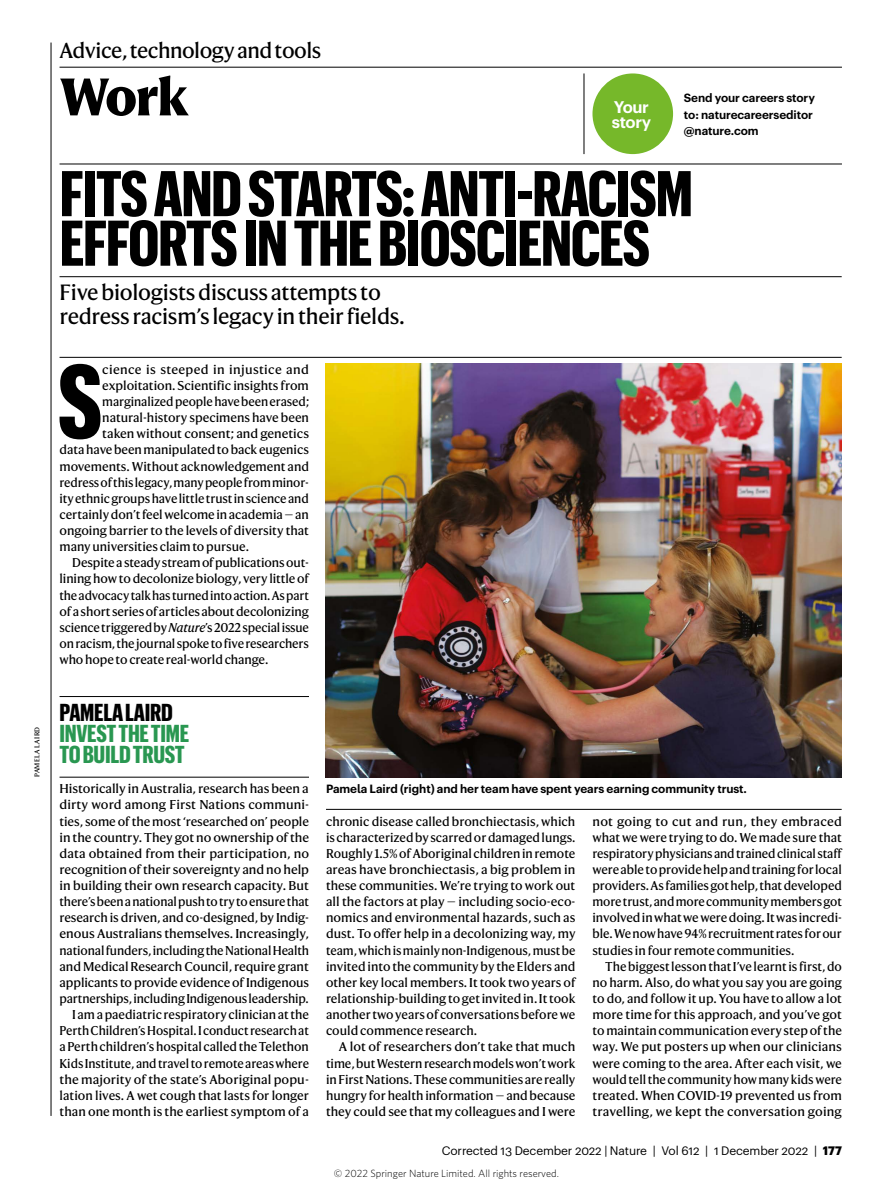
<style>
.page{position:relative;width:893px;height:1187px;background:#fff}
.page>*{position:absolute;margin:0;border:0;box-sizing:border-box;transform-origin:0 0}
.t1{font:700 102.6px "Graphik X Cond";color:#000}
.t2{font:700 63px/49.5px "Graphik X Cond";letter-spacing:-.02em;color:#000}
.t3{font:800 51px "Harding";color:#000}
.t4{font:700 24px/21px "Graphik X Cond";letter-spacing:-.01em;color:#299751}
.t5{font:700 24px "Graphik X Cond";letter-spacing:-.01em;color:#000}
.t6{font:21.3px/24.3px "Harding Text";letter-spacing:-.015em;color:#000}
.t7{font:21px "Harding Text";letter-spacing:-.025em;color:#000}
.t8{font:600 16.5px/15px "Graphik Naturel";letter-spacing:-.025em;color:#fff}
.t9{font:12.3px/16.2px "Harding Text";letter-spacing:-.005em;color:#000;text-align:justify}
.t10{font:12.3px "Harding Text";letter-spacing:.025em;color:#000}
.t11{font:12px "Graphik Naturel";letter-spacing:-.01em;color:#000}
.t12{font:600 11.7px/16.2px "Graphik Naturel";letter-spacing:-.005em;color:#000}
.t13{font:300 10.5px "Whitney";color:#000}
.t14{font:6.75px "Harding Text";letter-spacing:.05em;color:#000}
.s1{font-style:italic}
.s2{font-weight:700}
</style>
<div class="page">
<hr style="left:60px;top:276px;width:782px;height:1px;background:#000">
<hr style="left:60px;top:357px;width:782px;height:1px;background:#000">
<img style="left:326px;top:364px;width:516px;height:413px">
<hr style="left:326px;top:809px;width:516px;height:1px;background:#000">
<hr style="left:60px;top:696px;width:249px;height:1px;background:#000">
<hr style="left:60px;top:776px;width:249px;height:1px;background:#000">
<hr style="left:51px;top:43px;width:1px;height:1072px;background:#000">
<hr style="left:60px;top:164px;width:782px;height:1px;background:#000">
<hr style="left:60px;top:67px;width:782px;height:1px;background:#000">
<div style="left:592px;top:73px;width:81px;height:81px;background:#76b82a;border-radius:50%"></div>
<hr style="left:584px;top:73px;width:1px;height:81px;background:#000">
<p class="t14" style="left:33px;top:777px;width:52px;rotate:-90deg">PAMELA LAIRD</p>
<h3 class="t7" style="left:60px;top:37px;width:263px">Advice, technology and tools</h3>
<h3 class="t3" style="left:60px;top:65px;width:131px">Work</h3>
<h3 class="t8" style="left:612px;top:98px;width:41px">Your story</h3>
<p class="t12" style="left:684px;top:89px;width:133px">Send your careers story to: naturecareerseditor @nature.com</p>
<h2 class="t2" style="left:60px;top:164px;width:635px">FITS AND STARTS: ANTI-RACISM<br>EFFORTS IN THE BIOSCIENCES</h2>
<h3 class="t6" style="left:60px;top:280px;width:347px">Five biologists discuss attempts to redress racism’s legacy in their fields.</h3>
<h1 class="t1" style="left:58px;top:328px;width:47px">S</h1>
<p class="t10" style="left:102px;top:362px;width:208px">cience is steeped in injustice and</p>
<p class="t9" style="left:102px;top:377px;width:208px">exploitation. Scientific insights from</p>
<p class="t9" style="left:102px;top:393px;width:208px">marginalized people have been erased;</p>
<p class="t9" style="left:102px;top:410px;width:208px">natural-history specimens have been</p>
<p class="t9" style="left:102px;top:426px;width:208px">taken without consent; and genetics</p>
<p class="t9" style="left:60px;top:442px;width:251px">data have been manipulated to back eugenics</p>
<p class="t9" style="left:60px;top:458px;width:251px">movements. Without acknowledgement and</p>
<p class="t9" style="left:60px;top:474px;width:251px">redress of this legacy, many people from minor-</p>
<p class="t9" style="left:60px;top:490px;width:251px">ity ethnic groups have little trust in science and</p>
<p class="t9" style="left:60px;top:506px;width:251px">certainly don’t feel welcome in academia — an</p>
<p class="t9" style="left:60px;top:522px;width:251px">ongoing barrier to the levels of diversity that</p>
<p class="t9" style="left:60px;top:539px;width:191px">many universities claim to pursue.</p>
<p class="t9" style="left:72px;top:555px;width:238px">Despite a steady stream of publications out-</p>
<p class="t9" style="left:60px;top:571px;width:251px">lining how to decolonize biology, very little of</p>
<p class="t9" style="left:60px;top:587px;width:251px">the advocacy talk has turned into action. As part</p>
<p class="t9" style="left:60px;top:603px;width:251px">of a short series of articles about decolonizing</p>
<p class="t9" style="left:60px;top:619px;width:251px">science triggered by <span class="s1">Nature</span>’s 2022 special issue</p>
<p class="t9" style="left:60px;top:635px;width:251px">on racism, the journal spoke to five researchers</p>
<p class="t9" style="left:60px;top:651px;width:210px">who hope to create real-world change.</p>
<h3 class="t5" style="left:60px;top:695px;width:115px">PAMELA LAIRD</h3>
<h3 class="t4" style="left:60px;top:721px;width:131px">INVEST THE TIME<br>TO BUILD TRUST</h3>
<p class="t9" style="left:60px;top:780px;width:251px;text-align:right">Historically in Australia, research has been a dirty word among First Nations communi&shy;ties, some of the most ‘researched on’ people in the country. They got no ownership of the data obtained from their participation, no recognition of their sovereignty and no help in building their own research capacity. But there’s been a national push to try to ensure that research is driven, and co-designed, by Indig&shy;enous Australians themselves. Increasingly, national funders, including the National Health and Medical Research Council, require grant applicants to provide evidence of Indigenous partnerships, including Indigenous leadership.<br>I am a paediatric respiratory clinician at the Perth Children’s Hospital. I conduct research at a Perth children’s hospital called the Telethon Kids Institute, and travel to remote areas where the majority of the state’s Aboriginal popu&shy;lation lives. A wet cough that lasts for longer than one month is the earliest symptom of a</p>
<p class="t12" style="left:326px;top:780px;width:423px">Pamela Laird (right) and her team have spent years earning community trust.</p>
<p class="t9" style="left:326px;top:813px;width:251px">chronic disease called bronchiectasis, which is characterized by scarred or damaged lungs.<br>Roughly 1.5% of Aboriginal children in remote areas have bronchiectasis, a big problem in these communities. We’re trying to work out all the factors at play — including socio-eco&shy;nomics and environmental hazards, such as dust. To offer help in a decolonizing way, my team, which is mainly non-Indigenous, must be invited into the community by the Elders and other key local members. It took two years of relationship-building to get invited in. It took another two years of conversations before we could commence research.</p>
<p class="t9" style="left:326px;top:1038px;width:251px;text-indent:13px">A lot of researchers don’t take that much time, but Western research models won’t work in First Nations. These communities are really hungry for health information — and because they could see that my colleagues and I were</p>
<p class="t9" style="left:592px;top:813px;width:251px">not going to cut and run, they embraced what we were trying to do. We made sure that respiratory physicians and trained clinical staff were able to provide help and training for local providers. As families got help, that developed more trust, and more community members got involved in what we were doing. It was incredi&shy;ble. We now have 94% recruitment rates for our studies in four remote communities.</p>
<p class="t9" style="left:592px;top:958px;width:251px;text-indent:13px">The biggest lesson that I’ve learnt is first, do no harm. Also, do what you say you are going to do, and follow it up. You have to allow a lot more time for this approach, and you’ve got to maintain communication every step of the way. We put posters up when our clinicians were coming to the area. After each visit, we would tell the community how many kids were treated. When COVID-19 prevented us from travelling, we kept the conversation going</p>
<p class="t11" style="left:442px;top:1141px;width:402px">Corrected 13 December 2022 | Nature | Vol 612 | 1 December 2022 | <span class="s2">177</span></p>
<p class="t13" style="left:334px;top:1166px;width:226px">© 2022 Springer Nature Limited. All rights reserved.</p>
</div>
